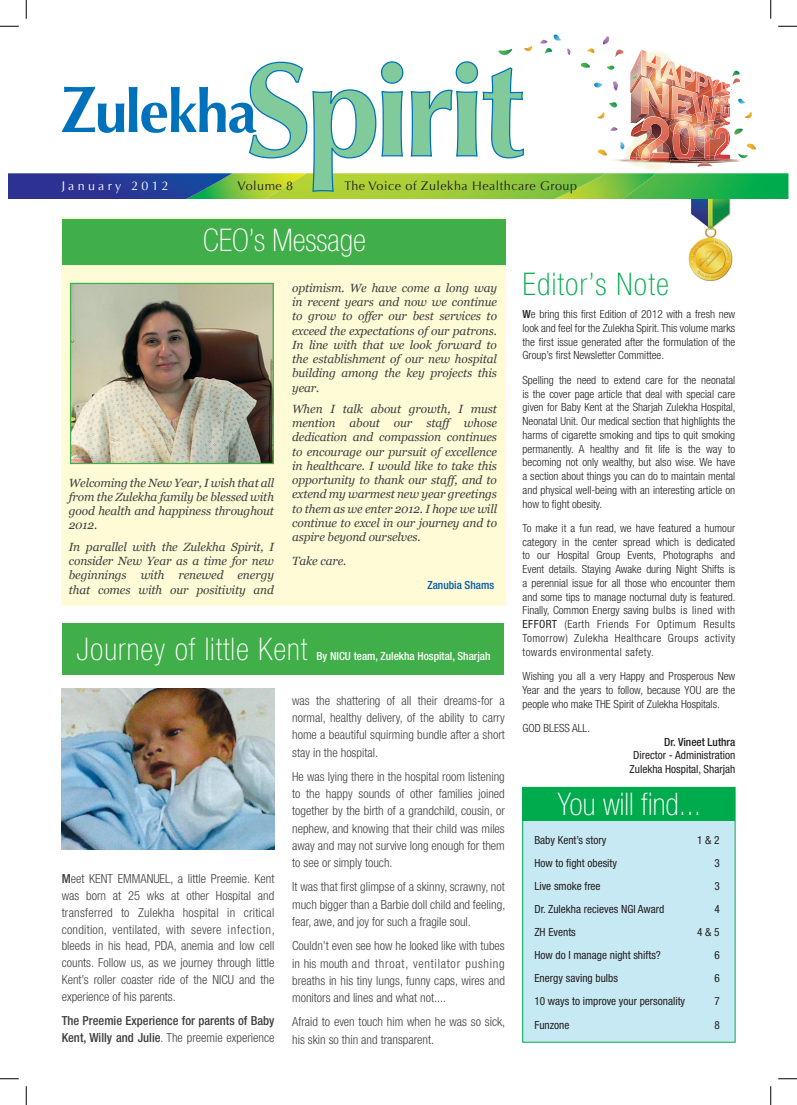
<style>
.page{position:relative;width:797px;height:1105px;background:#fff}
.page>*{position:absolute;margin:0;border:0;box-sizing:border-box;transform-origin:0 0}
.t1{font:100 condensed 31.25px "Helvetica Neue";color:#fff}
.t2{font:100 condensed 31.25px "Helvetica Neue";letter-spacing:.03em;color:#fff}
.t3{font:100 condensed 31.25px "Helvetica Neue";letter-spacing:.04em;color:#00ab4d}
.t4{font:300 condensed 12.5px/17.2px "Helvetica Neue";color:#3f3f40;text-align:justify}
.t5{font:500 condensed 12.5px/16.9px "Helvetica Neue";color:#3f3f40}
.t6{font:12.5px "Optima";letter-spacing:.04em;color:#231f20}
.t7{font:12.5px "Optima";letter-spacing:.26em;color:#fff}
.t8{font:italic 11.88px/14.2px "Georgia";letter-spacing:-.01em;color:#3f3f40;text-align:justify}
.t9{font:300 condensed 11.25px/13.8px "Helvetica Neue";color:#231f20;text-align:justify}
.t10{font:condensed 11.25px/13.8px "Helvetica Neue";color:#231f20;text-align:center}
.t11{font:500 condensed 11.25px "Helvetica Neue";color:#fff}
.t12{font:500 condensed 11.25px "Helvetica Neue";color:#231f20}
.t13{font:500 condensed 11.25px "Helvetica Neue";color:#015aaa}
.s1{font-weight:500}
.s2{font-weight:300}
.s3{font-weight:400}
</style>
<div class="page">
<div style="left:62px;top:623px;width:442px;height:52px;background:#40ae49"></div>
<div style="left:522px;top:787px;width:213px;height:255px;background:#c7e9f4"></div>
<div style="left:522px;top:787px;width:213px;height:256px;border:1px solid #00ab4d"></div>
<div style="left:61px;top:218px;width:444px;height:388px;background:#fffbd6"></div>
<div style="left:62px;top:219px;width:443px;height:46px;background:#40ae49"></div>
<img style="left:688px;top:199px;width:45px;height:82px">
<svg style="left:9px;top:35px;width:779px;height:164px"></svg>
<div style="left:522px;top:787px;width:213px;height:34px;background:#00ab4d"></div>
<img style="left:72px;top:285px;width:200px;height:177px">
<div style="left:70px;top:283px;width:204px;height:181px;border:1px solid #40ae49"></div>
<img style="left:62px;top:688px;width:212px;height:161px">
<svg style="left:0;top:25px;width:19px;height:2px"></svg>
<svg style="left:778px;top:25px;width:19px;height:2px"></svg>
<svg style="left:0;top:1078px;width:19px;height:1px"></svg>
<svg style="left:778px;top:1078px;width:19px;height:1px"></svg>
<svg style="left:25px;top:0;width:2px;height:19px"></svg>
<svg style="left:25px;top:1086px;width:2px;height:19px"></svg>
<svg style="left:770px;top:0;width:1px;height:19px"></svg>
<svg style="left:770px;top:1086px;width:1px;height:19px"></svg>
<p class="t7" style="left:62px;top:179px;width:109px">January 2012</p>
<p class="t6" style="left:238px;top:179px;width:57px">Volume 8</p>
<p class="t6" style="left:344px;top:179px;width:234px">The Voice of Zulekha Healthcare Group</p>
<h1 class="t1" style="left:203px;top:223px;width:164px">CEO’s Message</h1>
<p class="t8" style="left:69px;top:475px;width:207px">Welcoming the New Year, I wish that all from the Zulekha family be blessed with good health and happiness throughout 2012.</p>
<p class="t8" style="left:69px;top:539px;width:207px">In parallel with the Zulekha Spirit, I consider New Year as a time for new beginnings with renewed energy that comes with our positivity and</p>
<p class="t8" style="left:292px;top:281px;width:206px">optimism. We have come a long way in recent years and now we continue to grow to offer our best services to exceed the expectations of our patrons.<br>In line with that we look forward to the establishment of our new hospital building among the key projects this year.</p>
<p class="t8" style="left:292px;top:402px;width:206px">When I talk about growth, I must mention about our staff whose dedication and compassion continues to encourage our pursuit of excellence in healthcare. I would like to take this opportunity to thank our staff, and to extend my warmest new year greetings to them as we enter 2012. I hope we will continue to excel in our journey and to aspire beyond ourselves.</p>
<p class="t8" style="left:292px;top:553px;width:56px">Take care.</p>
<p class="t13" style="left:427px;top:578px;width:68px">Zanubia Shams</p>
<h1 class="t2" style="left:77px;top:631px;width:232px">Journey of little Kent</h1>
<p class="t11" style="left:316px;top:649px;width:175px">By NICU team, Zulekha Hospital, Sharjah</p>
<p class="t4" style="left:292px;top:692px;width:214px">was the shattering of all their dreams-for a normal, healthy delivery, of the ability to carry home a beautiful squirming bundle after a short stay in the hospital.</p>
<p class="t4" style="left:292px;top:768px;width:214px">He was lying there in the hospital room listening to the happy sounds of other families joined together by the birth of a grandchild, cousin, or nephew, and knowing that their child was miles away and may not survive long enough for them to see or simply touch.</p>
<p class="t4" style="left:292px;top:878px;width:215px">It was that first glimpse of a skinny, scrawny, not much bigger than a Barbie doll child and feeling, fear, awe, and joy for such a fragile soul.</p>
<p class="t4" style="left:292px;top:937px;width:214px">Couldn’t even see how he looked like with tubes in his mouth and throat, ventilator pushing breaths in his tiny lungs, funny caps, wires and monitors and lines and what not....</p>
<p class="t4" style="left:292px;top:1013px;width:215px">Afraid to even touch him when he was so sick, his skin so thin and transparent.</p>
<p class="t4" style="left:62px;top:870px;width:215px;line-height:16.9px"><span class="s1">M</span>eet KENT EMMANUEL, a little Preemie. Kent was born at 25 wks at other Hospital and transferred to Zulekha hospital in critical condition, ventilated, with severe infection, bleeds in his head, PDA, anemia and low cell counts. Follow us, as we journey through little Kent’s roller coaster ride of the NICU and the experience of his parents.</p>
<p class="t5" style="left:62px;top:1012px;width:214px">The Preemie Experience for parents of Baby<br>Kent, Willy and Julie<span class="s2">. The preemie experience</span></p>
<h1 class="t3" style="left:522px;top:267px;width:148px">Editor’s Note</h1>
<p class="t9" style="left:522px;top:307px;width:214px"><span class="s1">W</span>e bring this first Edition of 2012 with a fresh new look and feel for the Zulekha Spirit. This volume marks the first issue generated after the formulation of the Group’s first Newsletter Committee.</p>
<p class="t9" style="left:522px;top:373px;width:215px">Spelling the need to extend care for the neonatal is the cover page article that deal with special care given for Baby Kent at the Sharjah Zulekha Hospital, Neonatal Unit. Our medical section that highlights the harms of cigarette smoking and tips to quit smoking permanently. A healthy and fit life is the way to becoming not only wealthy, but also wise. We have a section about things you can do to maintain mental and physical well-being with an interesting article on how to fight obesity.</p>
<p class="t9" style="left:522px;top:521px;width:215px">To make it a fun read, we have featured a humour category in the center spread which is dedicated to our Hospital Group Events, Photographs and Event details. Staying Awake during Night Shifts is a perennial issue for all those who encounter them and some tips to manage nocturnal duty is featured.<br>Finally, Common Energy saving bulbs is lined with <span class="s3">EFFORT</span> (Earth Friends For Optimum Results Tomorrow) Zulekha Healthcare Groups activity towards environmental safety.</p>
<p class="t9" style="left:522px;top:669px;width:214px">Wishing you all a very Happy and Prosperous New Year and the years to follow, because YOU are the people who make THE Spirit of Zulekha Hospitals.</p>
<p class="t9" style="left:522px;top:721px;width:69px">GOD BLESS ALL.</p>
<p class="t12" style="left:664px;top:735px;width:72px">Dr. Vineet Luthra</p>
<p class="t10" style="left:629px;top:748px;width:107px">Director - Administration<br>Zulekha Hospital, Sharjah</p>
<h1 class="t1" style="left:557px;top:786px;width:145px">You will find...</h1>
<p class="t10" style="left:534px;top:832px;width:73px">Baby Kent’s story</p>
<p class="t10" style="left:697px;top:832px;width:24px">1 &amp; 2</p>
<p class="t10" style="left:534px;top:856px;width:84px">How to fight obesity</p>
<p class="t10" style="left:714px;top:856px;width:7px">3</p>
<p class="t10" style="left:534px;top:879px;width:68px">Live smoke free</p>
<p class="t10" style="left:714px;top:879px;width:7px">3</p>
<p class="t10" style="left:534px;top:902px;width:131px">Dr. Zulekha recieves NGI Award</p>
<p class="t10" style="left:714px;top:902px;width:7px">4</p>
<p class="t10" style="left:534px;top:925px;width:43px">ZH Events</p>
<p class="t10" style="left:697px;top:925px;width:24px">4 &amp; 5</p>
<p class="t10" style="left:534px;top:948px;width:128px">How do I manage night shifts?</p>
<p class="t10" style="left:714px;top:948px;width:7px">6</p>
<p class="t10" style="left:534px;top:971px;width:85px">Energy saving bulbs</p>
<p class="t10" style="left:714px;top:971px;width:7px">6</p>
<p class="t10" style="left:534px;top:994px;width:152px">10 ways to improve your personality</p>
<p class="t10" style="left:714px;top:994px;width:7px">7</p>
<p class="t10" style="left:534px;top:1018px;width:36px">Funzone</p>
<p class="t10" style="left:714px;top:1018px;width:7px">8</p>
</div>
